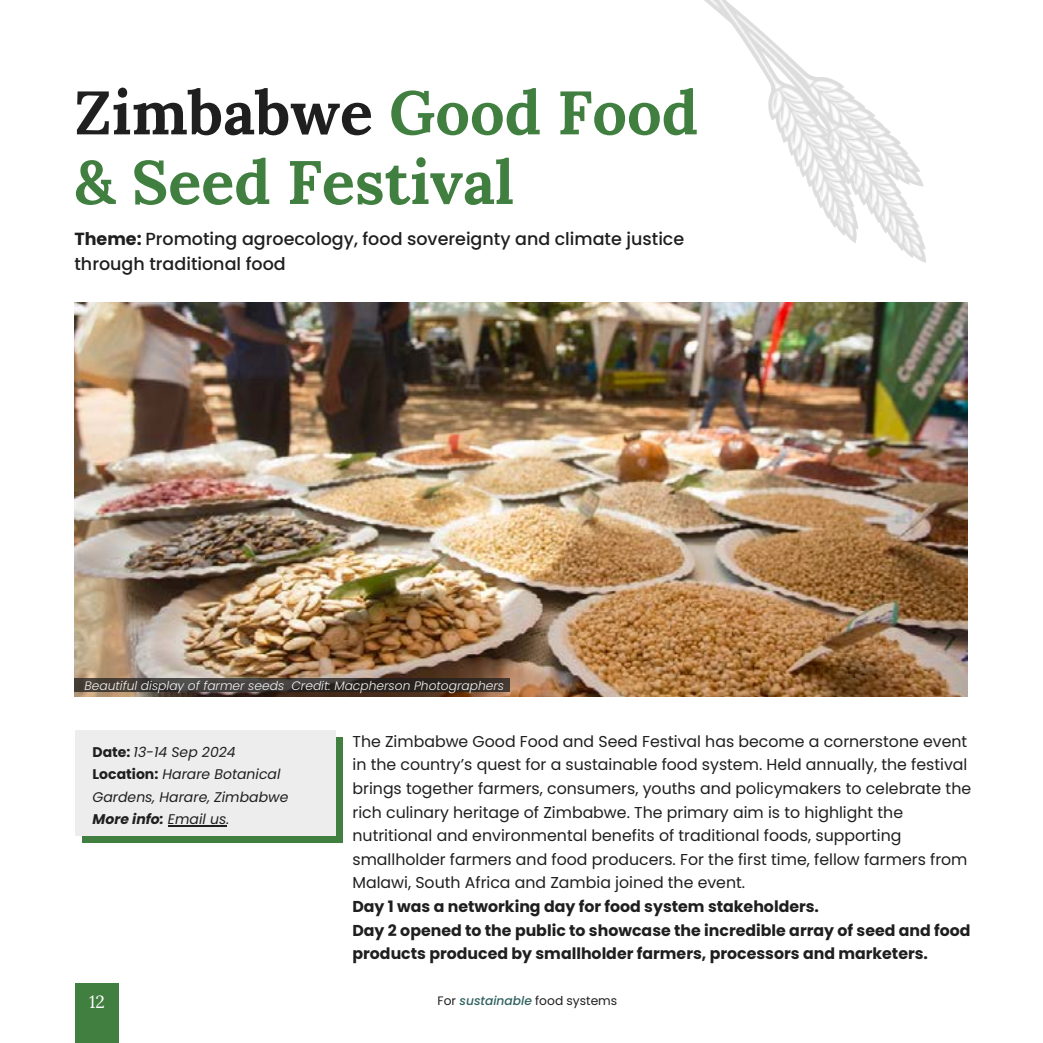
<style>
.page{position:relative;width:1043px;height:1043px;background:#fff}
.page>*{position:absolute;margin:0;border:0;box-sizing:border-box;transform-origin:0 0}
.t1{font:700 61.25px/69.6px "Lora";color:#417f41}
.t2{font:500 17.5px/24.8px "Poppins";color:#1f1f1f}
.t3{font:17.5px "Lora";color:#fff}
.t4{font:15.75px/23.6px "Poppins";color:#1f1f1f}
.t5{font:italic 14px/22.2px "Poppins";color:#1f1f1f}
.t6{font:italic 300 12.25px "Poppins";color:#f1f2f2}
.t7{font:12.25px "Poppins";color:#1f1f1f}
.s1{color:#1f1f1f}
.s2{font-weight:700}
.s3{font-weight:700;font-style:normal}
.s4{font-weight:500;font-style:italic;color:#306160}
</style>
<div class="page">
<div style="left:75px;top:982px;width:44px;height:60px;background:#417f41"></div>
<svg style="left:83px;top:737px;width:259px;height:105px;background:#598e59"></svg>
<div style="left:76px;top:730px;width:259px;height:105px;background:#ededed"></div>
<img style="left:74px;top:302px;width:893px;height:394px">
<img style="left:704px;top:0;width:222px;height:263px">
<svg style="left:74px;top:677px;width:436px;height:14px;background:#423a35"></svg>
<hr style="left:168px;top:824px;width:58px;height:1px;background:#1f1f1f">
<h3 class="t1" style="left:74px;top:77px;width:625px"><span class="s1">Zimbabwe</span> Good Food &amp; Seed Festival</h3>
<h3 class="t2" style="left:74px;top:226px;width:611px"><span class="s2">Theme:</span> Promoting agroecology, food sovereignty and climate justice through traditional food</h3>
<p class="t6" style="left:85px;top:677px;width:421px">Beautiful display of farmer seeds Credit: Macpherson Photographers</p>
<h2 class="t5" style="left:93px;top:741px;width:197px"><span class="s3">Date:</span> 13-14 Sep 2024<br><span class="s3">Location:</span> Harare Botanical<br>Gardens, Harare, Zimbabwe<br><span class="s2">More info:</span> Email us.</h2>
<h1 class="t3" style="left:89px;top:990px;width:17px">12</h1>
<p class="t4" style="left:352px;top:729px;width:620px">The Zimbabwe Good Food and Seed Festival has become a cornerstone event in the country’s quest for a sustainable food system. Held annually, the festival brings together farmers, consumers, youths and policymakers to celebrate the rich culinary heritage of Zimbabwe. The primary aim is to highlight the nutritional and environmental benefits of traditional foods, supporting smallholder farmers and food producers. For the first time, fellow farmers from Malawi, South Africa and Zambia joined the event.<br><span class="s2">Day 1 was a networking day for food system stakeholders.<br>Day 2 opened to the public to showcase the incredible array of seed and food products produced by smallholder farmers, processors and marketers.</span></p>
<p class="t7" style="left:437px;top:991px;width:181px">For <span class="s4">sustainable</span> food systems</p>
</div>
